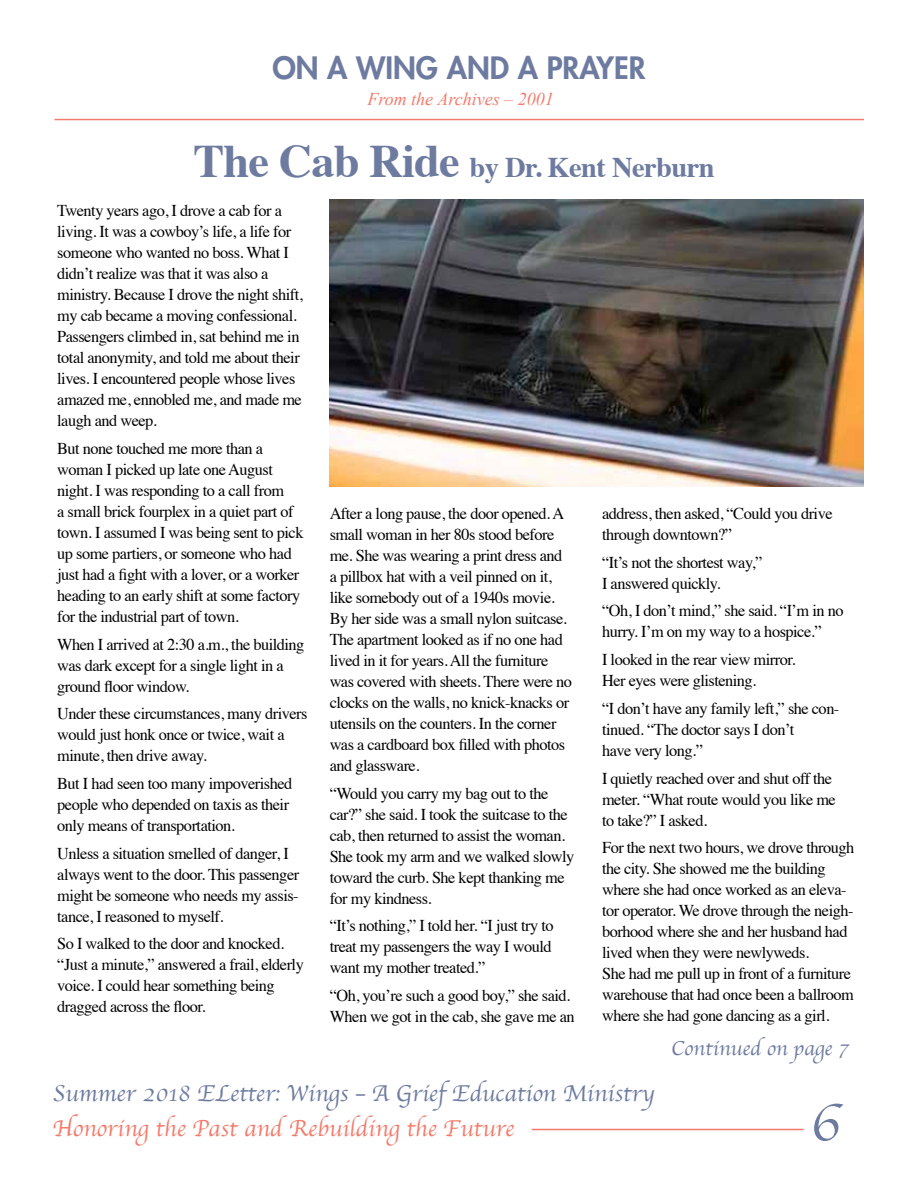
<style>
.page{position:relative;width:918px;height:1188px;background:#fff}
.page>*{position:absolute;margin:0;border:0;box-sizing:border-box;transform-origin:0 0}
.t1{font:57px "Apple Chancery";color:#6e7ba0}
.t2{font:800 30px "Futura Std";color:#6e7ba0}
.t3{font:700 28.5px "Times";letter-spacing:-.02em;color:#6e7ba0}
.t4{font:24px "Apple Chancery";color:#6e7ba0}
.t5{font:24px "Apple Chancery";color:#f47b6c}
.t6{font:21px "Apple Chancery";color:#6e7ba0}
.t7{font:italic 18px "Times New Roman";color:#f47b6c}
.t8{font:16.5px/21px "Times";letter-spacing:-.03em;color:#000}
.s1{font-size:46.5px}
</style>
<div class="page">
<hr style="left:532px;top:1129px;width:272px;height:1px;background:#f47b6c">
<hr style="left:55px;top:119px;width:809px;height:1px;background:#f47b6c">
<img style="left:329px;top:199px;width:535px;height:287px">
<h2 class="t2" style="left:272px;top:49px;width:375px">ON A WING AND A PRAYER</h2>
<p class="t7" style="left:367px;top:86px;width:188px">From the Archives – 2001</p>
<h3 class="t3" style="left:194px;top:141px;width:523px"><span class="s1">The Cab Ride</span> by Dr. Kent Nerburn</h3>
<p class="t8" style="left:57px;top:199px;width:247px">Twenty years ago, I drove a cab for a living. It was a cowboy’s life, a life for someone who wanted no boss. What I didn’t realize was that it was also a ministry. Because I drove the night shift, my cab became a moving confessional.<br>Passengers climbed in, sat behind me in total anonymity, and told me about their lives. I encountered people whose lives amazed me, ennobled me, and made me laugh and weep.</p>
<p class="t8" style="left:57px;top:436px;width:248px">But none touched me more than a woman I picked up late one August night. I was responding to a call from<br>a small brick fourplex in a quiet part of town. I assumed I was being sent to pick up some partiers, or someone who had just had a fight with a lover, or a worker heading to an early shift at some factory for the industrial part of town.</p>
<p class="t8" style="left:57px;top:632px;width:249px">When I arrived at 2:30 a.m., the building was dark except for a single light in a ground floor window.</p>
<p class="t8" style="left:57px;top:702px;width:252px">Under these circumstances, many drivers would just honk once or twice, wait a minute, then drive away.</p>
<p class="t8" style="left:57px;top:772px;width:237px">But I had seen too many impoverished people who depended on taxis as their only means of transportation.</p>
<p class="t8" style="left:57px;top:841px;width:243px">Unless a situation smelled of danger, I always went to the door. This passenger might be someone who needs my assis&shy;tance, I reasoned to myself.</p>
<p class="t8" style="left:57px;top:932px;width:248px">So I walked to the door and knocked. “Just a minute,” answered a frail, elderly voice. I could hear something being dragged across the floor.</p>
<p class="t8" style="left:330px;top:501px;width:244px">After a long pause, the door opened. A small woman in her 80s stood before me. She was wearing a print dress and a pillbox hat with a veil pinned on it, like somebody out of a 1940s movie.<br>By her side was a small nylon suitcase.<br>The apartment looked as if no one had lived in it for years. All the furniture was covered with sheets. There were no clocks on the walls, no knick-knacks or utensils on the counters. In the corner was a cardboard box filled with photos and glassware.</p>
<p class="t8" style="left:330px;top:781px;width:246px">“Would you carry my bag out to the car?” she said. I took the suitcase to the cab, then returned to assist the woman.<br>She took my arm and we walked slowly toward the curb. She kept thanking me for my kindness.</p>
<p class="t8" style="left:330px;top:914px;width:226px">“It’s nothing,” I told her. “I just try to treat my passengers the way I would want my mother treated.”</p>
<p class="t8" style="left:330px;top:984px;width:246px">“Oh, you’re such a good boy,” she said.<br>When we got in the cab, she gave me an</p>
<p class="t8" style="left:602px;top:501px;width:232px">address, then asked, “Could you drive through downtown?”</p>
<p class="t8" style="left:602px;top:550px;width:162px">“It’s not the shortest way,”<br>I answered quickly.</p>
<p class="t8" style="left:602px;top:599px;width:243px">“Oh, I don’t mind,” she said. “I’m in no hurry. I’m on my way to a hospice.”</p>
<p class="t8" style="left:602px;top:648px;width:195px">I looked in the rear view mirror.<br>Her eyes were glistening.</p>
<p class="t8" style="left:602px;top:696px;width:239px">“I don’t have any family left,” she con&shy;tinued. “The doctor says I don’t<br>have very long.”</p>
<p class="t8" style="left:602px;top:766px;width:235px">I quietly reached over and shut off the meter. “What route would you like me to take?” I asked.</p>
<p class="t8" style="left:602px;top:836px;width:254px">For the next two hours, we drove through the city. She showed me the building where she had once worked as an eleva&shy;tor operator. We drove through the neigh&shy;borhood where she and her husband had lived when they were newlyweds.<br>She had me pull up in front of a furniture warehouse that had once been a ballroom where she had gone dancing as a girl.</p>
<p class="t6" style="left:671px;top:1032px;width:179px">Continued on page 7</p>
<h3 class="t4" style="left:52px;top:1074px;width:603px">Summer 2018 ELetter: Wings – A Grief Education Ministry</h3>
<h3 class="t5" style="left:52px;top:1109px;width:463px">Honoring the Past and Rebuilding the Future</h3>
<h1 class="t1" style="left:809px;top:1077px;width:34px">6</h1>
</div>
